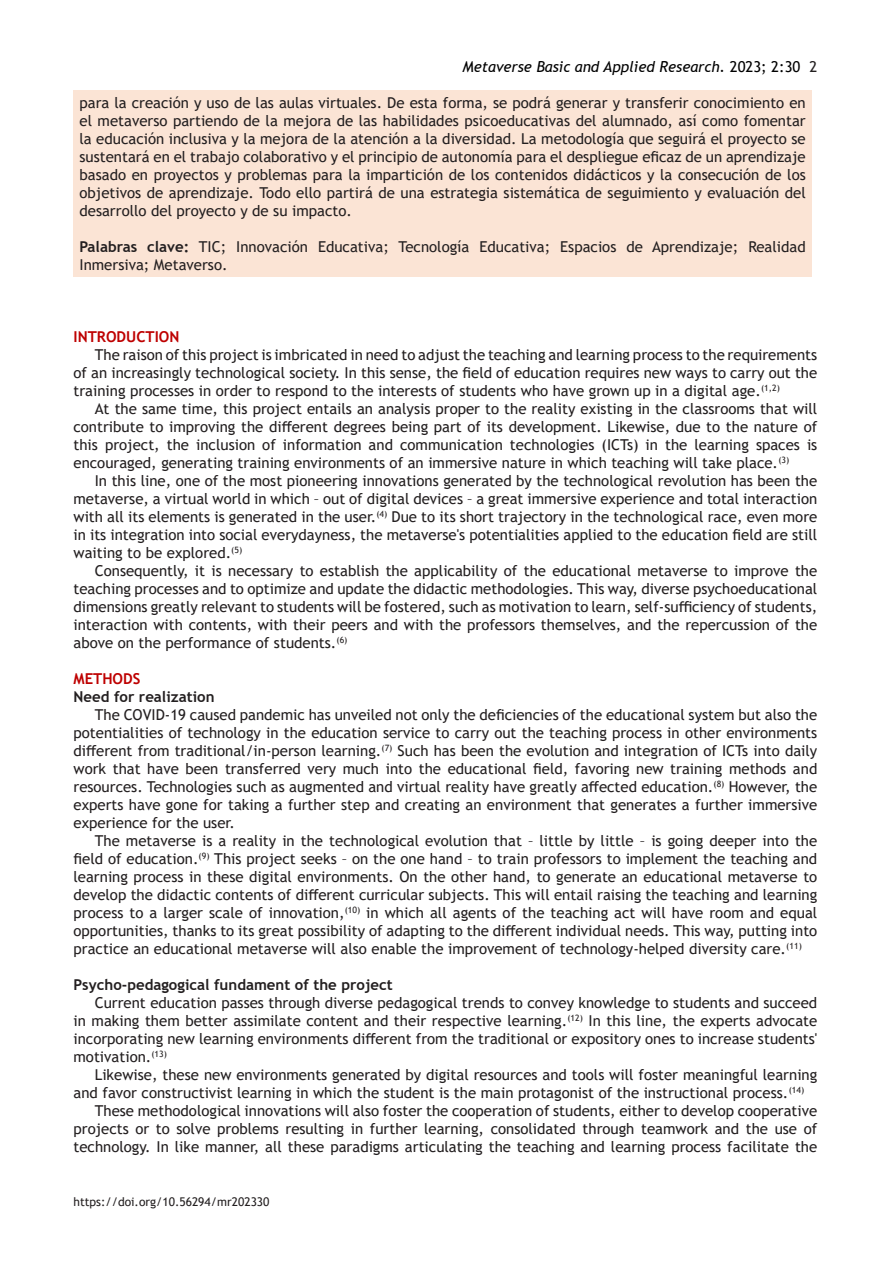
<style>
.page{position:relative;width:893px;height:1263px;background:#fff}
.page>*{position:absolute;margin:0;border:0;box-sizing:border-box;transform-origin:0 0}
.t1{font:15px/18px "Trebuchet MS";color:#231f20;text-align:justify}
.t2{font:700 15px "Trebuchet MS";color:#231f20}
.t3{font:italic 15px "Trebuchet MS";color:#000}
.t4{font:700 15px "Trebuchet MS";color:#be0000}
.t5{font:12px "Trebuchet MS";color:#231f20}
.s1{font-style:normal}
.s2{font-style:normal;color:#231f20}
.s3{font-weight:700}
</style>
<div class="page">
<div style="left:74px;top:90px;width:738px;height:186px;background:#fbe4d5"></div>
<p class="t3" style="left:462px;top:58px;width:356px">Metaverse Basic and Applied Research. <span class="s1">2023; 2:30</span> <span class="s2">2</span></p>
<p class="t1" style="left:80px;top:94px;width:728px">para la creación y uso de las aulas virtuales. De esta forma, se podrá generar y transferir conocimiento en el metaverso partiendo de la mejora de las habilidades psicoeducativas del alumnado, así como fomentar la educación inclusiva y la mejora de la atención a la diversidad. La metodología que seguirá el proyecto se sustentará en el trabajo colaborativo y el principio de autonomía para el despliegue eficaz de un aprendizaje basado en proyectos y problemas para la impartición de los contenidos didácticos y la consecución de los objetivos de aprendizaje. Todo ello partirá de una estrategia sistemática de seguimiento y evaluación del desarrollo del proyecto y de su impacto.</p>
<p class="t1" style="left:80px;top:238px;width:728px"><span class="s3">Palabras clave:</span> TIC; Innovación Educativa; Tecnología Educativa; Espacios de Aprendizaje; Realidad<br>Inmersiva; Metaverso.</p>
<p class="t4" style="left:74px;top:327px;width:107px">INTRODUCTION</p>
<p class="t1" style="left:74px;top:346px;width:745px;text-indent:21px">The raison of this project is imbricated in need to adjust the teaching and learning process to the requirements of an increasingly technological society. In this sense, the field of education requires new ways to carry out the training processes in order to respond to the interests of students who have grown up in a digital age.<sup>(1,2)</sup></p>
<p class="t1" style="left:74px;top:400px;width:745px;text-indent:21px">At the same time, this project entails an analysis proper to the reality existing in the classrooms that will contribute to improving the different degrees being part of its development. Likewise, due to the nature of this project, the inclusion of information and communication technologies (ICTs) in the learning spaces is encouraged, generating training environments of an immersive nature in which teaching will take place.<sup>(3)</sup></p>
<p class="t1" style="left:74px;top:472px;width:745px;text-indent:21px">In this line, one of the most pioneering innovations generated by the technological revolution has been the metaverse, a virtual world in which – out of digital devices – a great immersive experience and total interaction with all its elements is generated in the user.<sup>(4)</sup> Due to its short trajectory in the technological race, even more in its integration into social everydayness, the metaverse's potentialities applied to the education field are still waiting to be explored.<sup>(5)</sup></p>
<p class="t1" style="left:74px;top:562px;width:745px;text-indent:21px">Consequently, it is necessary to establish the applicability of the educational metaverse to improve the teaching processes and to optimize and update the didactic methodologies. This way, diverse psychoeducational dimensions greatly relevant to students will be fostered, such as motivation to learn, self-sufficiency of students, interaction with contents, with their peers and with the professors themselves, and the repercussion of the above on the performance of students.<sup>(6)</sup></p>
<p class="t4" style="left:74px;top:669px;width:69px">METHODS</p>
<p class="t2" style="left:74px;top:687px;width:143px">Need for realization</p>
<p class="t1" style="left:74px;top:706px;width:745px;text-indent:21px">The COVID-19 caused pandemic has unveiled not only the deficiencies of the educational system but also the potentialities of technology in the education service to carry out the teaching process in other environments different from traditional/in-person learning.<sup>(7)</sup> Such has been the evolution and integration of ICTs into daily work that have been transferred very much into the educational field, favoring new training methods and resources. Technologies such as augmented and virtual reality have greatly affected education.<sup>(8)</sup> However, the experts have gone for taking a further step and creating an environment that generates a further immersive experience for the user.</p>
<p class="t1" style="left:74px;top:832px;width:745px;text-indent:21px">The metaverse is a reality in the technological evolution that – little by little – is going deeper into the field of education.<sup>(9)</sup> This project seeks – on the one hand – to train professors to implement the teaching and learning process in these digital environments. On the other hand, to generate an educational metaverse to develop the didactic contents of different curricular subjects. This will entail raising the teaching and learning process to a larger scale of innovation,<sup>(10)</sup> in which all agents of the teaching act will have room and equal opportunities, thanks to its great possibility of adapting to the different individual needs. This way, putting into practice an educational metaverse will also enable the improvement of technology-helped diversity care.<sup>(11)</sup></p>
<p class="t2" style="left:74px;top:975px;width:321px">Psycho-pedagogical fundament of the project</p>
<p class="t1" style="left:74px;top:994px;width:745px;text-indent:21px">Current education passes through diverse pedagogical trends to convey knowledge to students and succeed in making them better assimilate content and their respective learning.<sup>(12)</sup> In this line, the experts advocate incorporating new learning environments different from the traditional or expository ones to increase students' motivation.<sup>(13)</sup></p>
<p class="t1" style="left:74px;top:1066px;width:745px;text-indent:21px">Likewise, these new environments generated by digital resources and tools will foster meaningful learning and favor constructivist learning in which the student is the main protagonist of the instructional process.<sup>(14)</sup></p>
<p class="t1" style="left:74px;top:1102px;width:745px;text-indent:21px">These methodological innovations will also foster the cooperation of students, either to develop cooperative projects or to solve problems resulting in further learning, consolidated through teamwork and the use of technology. In like manner, all these paradigms articulating the teaching and learning process facilitate the</p>
<p class="t5" style="left:74px;top:1194px;width:198px">https://doi.org/10.56294/mr202330</p>
</div>
